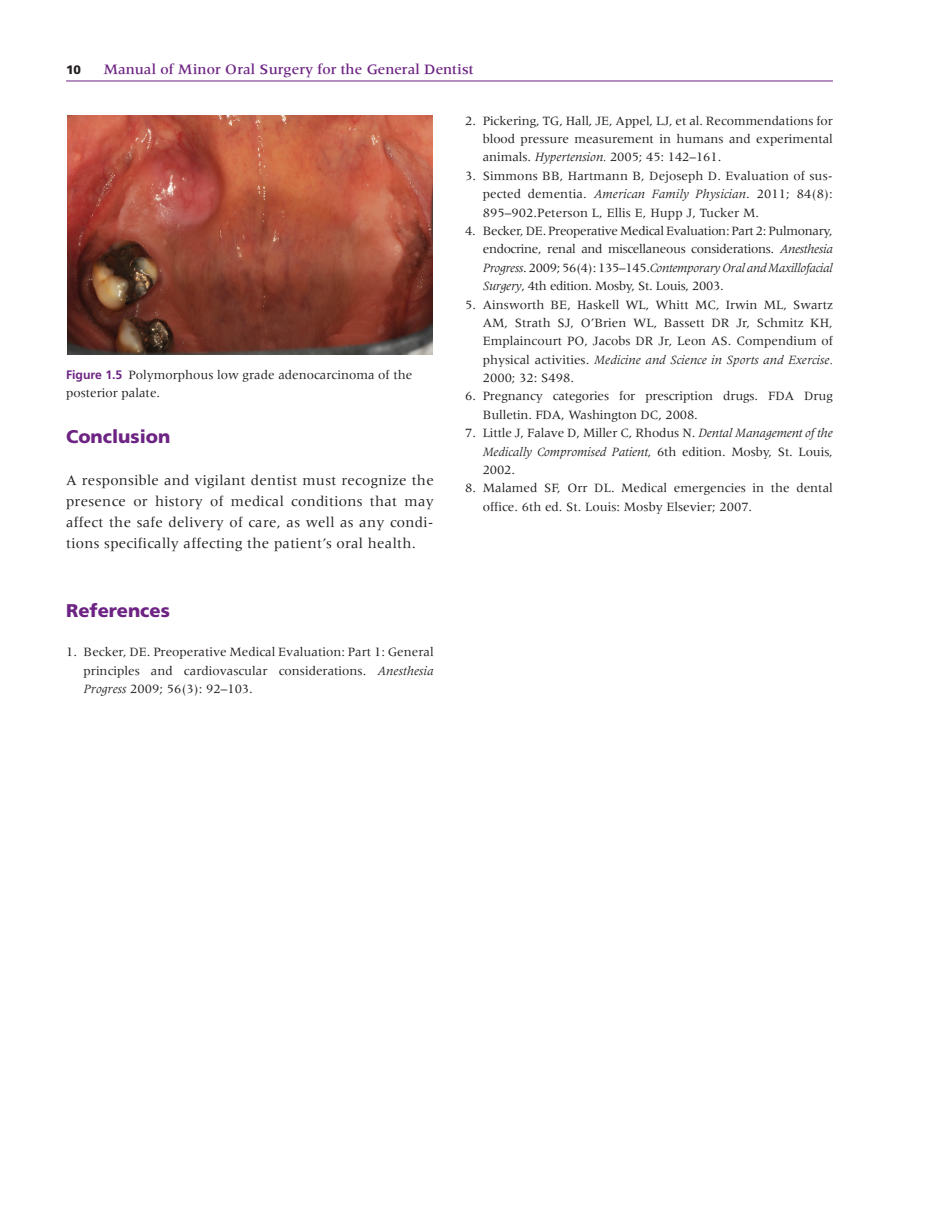
<style>
.page{position:relative;width:938px;height:1221px;background:#fff}
.page>*{position:absolute;margin:0;border:0;box-sizing:border-box;transform-origin:0 0}
.t1{font:900 18.38px "Frutiger LT Std";color:#6d2383}
.t2{font:14.88px/21px "Meridien LT Std";letter-spacing:.02em;color:#231f20;text-align:justify}
.t3{font:500 14.88px "Meridien LT Std";color:#6d2383}
.t4{font:13.12px/18.4px "Meridien LT Std";color:#231f20;text-align:justify}
.t5{font:900 12.25px "Frutiger LT Std";color:#231f20}
.s1{font-family:"Frutiger LT Std";font-weight:700;font-size:12.25px;color:#6d2383}
.s2{font-style:italic}
</style>
<div class="page">
<hr style="left:66px;top:81px;width:767px;height:1px;background:#6d2383">
<img style="left:67px;top:115px;width:365px;height:239px">
<p class="t5" style="left:66px;top:62px;width:16px">10</p>
<p class="t3" style="left:103px;top:61px;width:372px">Manual of Minor Oral Surgery for the General Dentist</p>
<p class="t4" style="left:66px;top:365px;width:348px"><span class="s1">Figure 1.5</span> Polymorphous low grade adenocarcinoma of the posterior palate.</p>
<h1 class="t1" style="left:66px;top:425px;width:106px">Conclusion</h1>
<p class="t2" style="left:66px;top:469px;width:369px">A responsible and vigilant dentist must recognize the presence or history of medical conditions that may affect the safe delivery of care, as well as any condi&shy;tions specifically affecting the patient’s oral health.</p>
<h1 class="t1" style="left:66px;top:599px;width:105px">References</h1>
<p class="t4" style="left:84px;top:642px;width:351px;text-indent:-17px">1. Becker, DE. Preoperative Medical Evaluation: Part 1: General principles and cardiovascular considerations. <span class="s2">Anesthesia Progress</span> 2009; 56(3): 92–103.</p>
<p class="t4" style="left:483px;top:111px;width:352px;text-indent:-17px">2. Pickering, TG, Hall, JE, Appel, LJ, et al. Recommendations for blood pressure measurement in humans and experimental animals. <span class="s2">Hypertension.</span> 2005; 45: 142–161.</p>
<p class="t4" style="left:483px;top:166px;width:352px;text-indent:-17px">3. Simmons BB, Hartmann B, Dejoseph D. Evaluation of sus&shy;pected dementia. <span class="s2">American Family Physician</span>. 2011; 84(8):<br>895–902.Peterson L, Ellis E, Hupp J, Tucker M.</p>
<p class="t4" style="left:483px;top:221px;width:352px;text-indent:-17px">4. Becker, DE. Preoperative Medical Evaluation: Part 2: Pulmonary, endocrine, renal and miscellaneous considerations. <span class="s2">Anesthesia Progress</span>. 2009; 56(4): 135–145.<span class="s2">Contemporary Oral and Maxillofacial Surgery</span>, 4th edition. Mosby, St. Louis, 2003.</p>
<p class="t4" style="left:483px;top:295px;width:352px;text-indent:-17px">5. Ainsworth BE, Haskell WL, Whitt MC, Irwin ML, Swartz AM, Strath SJ, O’Brien WL, Bassett DR Jr, Schmitz KH, Emplaincourt PO, Jacobs DR Jr, Leon AS. Compendium of physical activities. <span class="s2">Medicine and Science in Sports and Exercise.<br></span>2000; 32: S498.</p>
<p class="t4" style="left:483px;top:387px;width:352px;text-indent:-17px">6. Pregnancy categories for prescription drugs. FDA Drug<br>Bulletin. FDA, Washington DC, 2008.</p>
<p class="t4" style="left:483px;top:424px;width:352px;text-indent:-17px">7. Little J, Falave D, Miller C, Rhodus N. <span class="s2">Dental Management of the Medically Compromised Patient</span>, 6th edition. Mosby, St. Louis, 2002.</p>
<p class="t4" style="left:483px;top:479px;width:351px;text-indent:-17px">8. Malamed SF, Orr DL. Medical emergencies in the dental office. 6th ed. St. Louis: Mosby Elsevier; 2007.</p>
</div>
